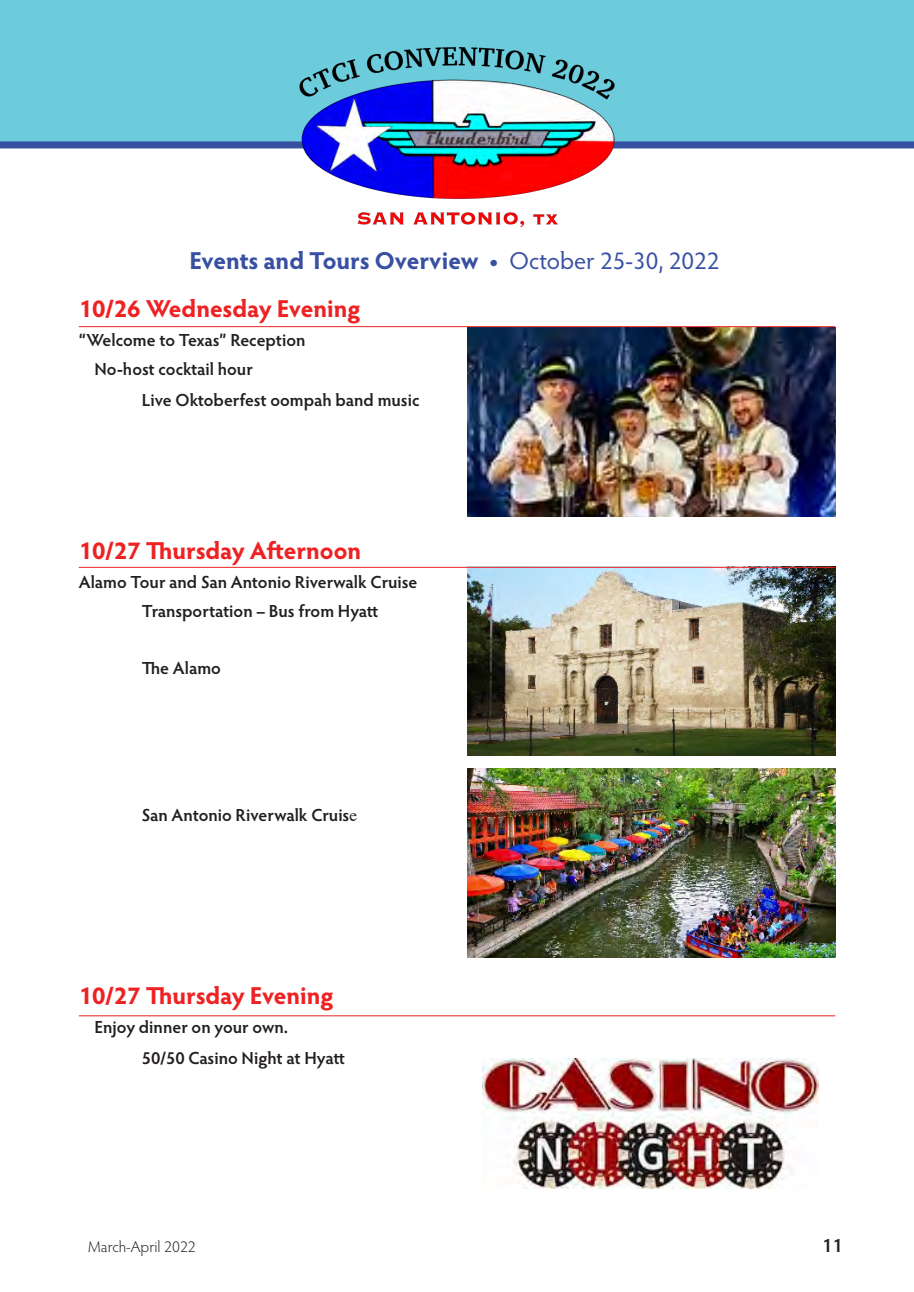
<style>
.page{position:relative;width:914px;height:1292px;background:#fff}
.page>*{position:absolute;margin:0;border:0;box-sizing:border-box;transform-origin:0 0}
.t1{font:700 24.5px "Hypatia Sans Pro";color:#ee2123}
.t2{font:700 24.5px "Hypatia Sans Pro";letter-spacing:-.005em;color:#3750a2}
.t3{font:600 19.25px "Hypatia Sans Pro";color:#231f20}
.t4{font:600 17.5px/28.9px "Hypatia Sans Pro";color:#231f20}
.t5{font:300 15.75px "Hypatia Sans Pro";color:#231f20}
.s1{font-weight:400}
.s2{font-family:"Times";font-weight:400}
</style>
<div class="page">
<img style="left:467px;top:327px;width:368px;height:189px">
<img style="left:467px;top:566px;width:368px;height:189px">
<div style="left:0;top:0;width:914px;height:146px;background:#6cccdc"></div>
<div style="left:0;top:141px;width:914px;height:7px;background:#3750a2"></div>
<img style="left:297px;top:47px;width:319px;height:179px">
<hr style="left:79px;top:326px;width:756px;height:1px;background:#ee2123">
<hr style="left:79px;top:567px;width:756px;height:1px;background:#ee2123">
<hr style="left:79px;top:1015px;width:756px;height:1px;background:#ee2123">
<img style="left:467px;top:768px;width:368px;height:189px">
<img style="left:482px;top:1058px;width:336px;height:130px">
<h1 class="t2" style="left:189px;top:244px;width:531px">Events and Tours Overview • <span class="s1">October 25-30, 2022</span></h1>
<h1 class="t1" style="left:79px;top:291px;width:283px">10/26 Wednesday Evening</h1>
<p class="t4" style="left:94px;top:325px;width:212px;text-indent:-16px">“Welcome to Texas” Reception<br>No-host cocktail hour</p>
<p class="t4" style="left:142px;top:384px;width:279px">Live Oktoberfest oompah band music</p>
<h1 class="t1" style="left:79px;top:533px;width:284px">10/27 Thursday Afternoon</h1>
<p class="t4" style="left:142px;top:566px;width:277px;text-indent:-63px">Alamo Tour and San Antonio Riverwalk Cruise<br>Transportation – Bus from Hyatt</p>
<p class="t4" style="left:142px;top:653px;width:81px">The Alamo</p>
<p class="t4" style="left:142px;top:799px;width:217px">San Antonio Riverwalk Cruis<span class="s2">e</span></p>
<h1 class="t1" style="left:79px;top:978px;width:256px">10/27 Thursday Evening</h1>
<p class="t4" style="left:142px;top:1011px;width:205px;line-height:30.6px;text-indent:-47px">Enjoy dinner on your own.<br>50/50 Casino Night at Hyatt</p>
<p class="t5" style="left:88px;top:1236px;width:109px">March-April 2022</p>
<p class="t3" style="left:822px;top:1231px;width:22px">11</p>
</div>
